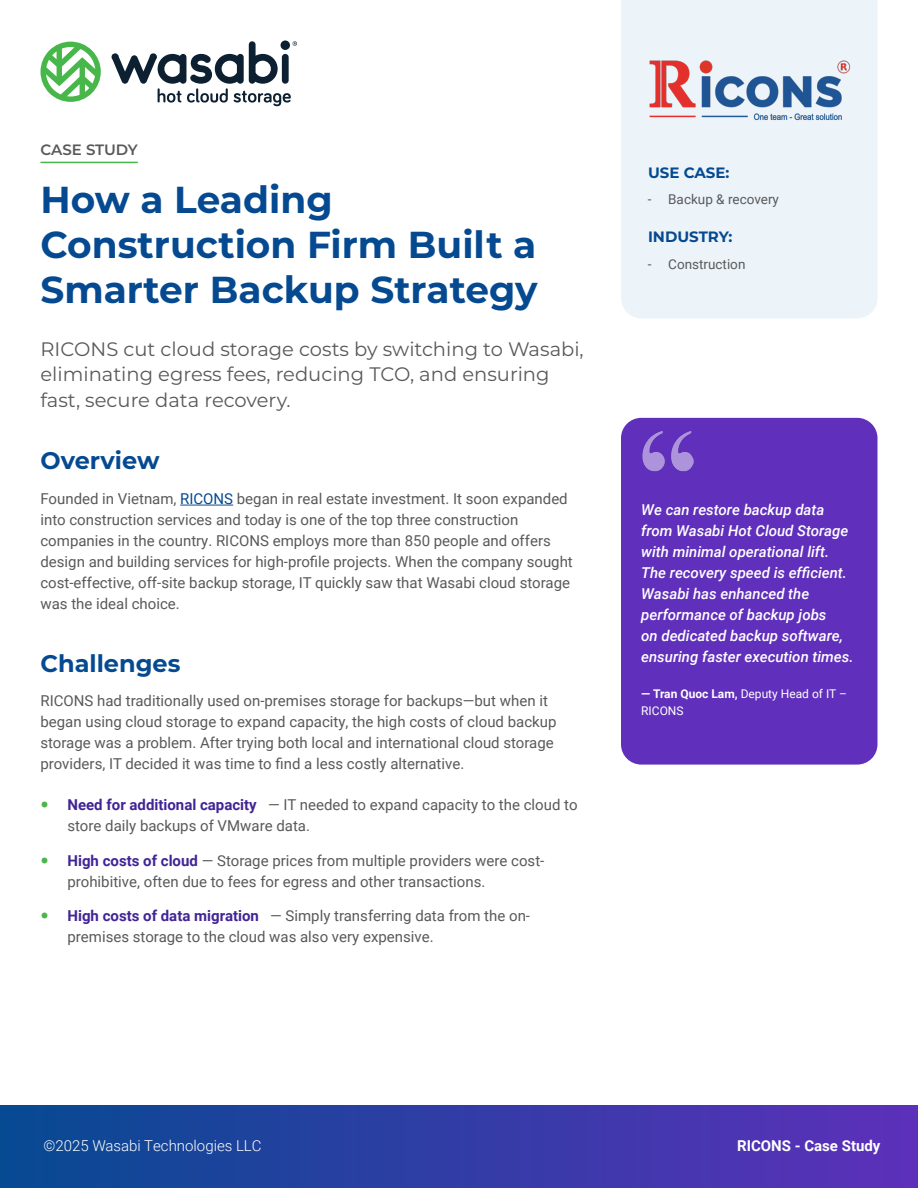
<style>
.page{position:relative;width:918px;height:1188px;background:#fff}
.page>*{position:absolute;margin:0;border:0;box-sizing:border-box;transform-origin:0 0}
.t1{font:700 37.5px/45px "Montserrat";color:#054a91}
.t2{font:700 24px "Montserrat";color:#054a91}
.t3{font:19.5px/25.5px "Montserrat";color:#58595b}
.t4{font:15px/21px "Roboto";color:#58595b}
.t5{font:italic 500 15px/21px "Roboto";color:#fff}
.t6{font:300 15px "Roboto";color:#fff}
.t7{font:700 15px "Montserrat";color:#054a91}
.t8{font:700 15px "Roboto";color:#fff}
.t9{font:600 15px "Montserrat";letter-spacing:-.01em;color:#58595b}
.t10{font:13.5px "Roboto";color:#58595b}
.t11{font:12px/16.5px "Roboto";color:#fff}
.s1{color:#054a91}
.s2{font-weight:700;color:#412496}
.s3{font-weight:700}
</style>
<div class="page">
<div style="left:0;top:1106px;width:918px;height:82px;background:linear-gradient(to right,#064a92,#5d30ba)"></div>
<div style="left:621px;top:0;width:256px;height:318px;background:#edf4f9"></div>
<div style="left:621px;top:418px;width:257px;height:347px;background:#602fbb;border-radius:20px"></div>
<hr style="left:40px;top:162px;width:98px;height:1px;background:#48b749">
<hr style="left:180px;top:505px;width:53px;height:1px;background:#054a91">
<svg style="left:41px;top:42px;width:60px;height:60px"></svg>
<svg style="left:111px;top:41px;width:186px;height:65px"></svg>
<img style="left:642px;top:431px;width:51px;height:41px">
<img style="left:648px;top:51px;width:202px;height:82px">
<p class="t9" style="left:40px;top:139px;width:99px">CASE STUDY</p>
<h1 class="t1" style="left:40px;top:176px;width:499px">How a Leading<br>Construction Firm Built a<br>Smarter Backup Strategy</h1>
<h3 class="t3" style="left:40px;top:336px;width:545px">RICONS cut cloud storage costs by switching to Wasabi, eliminating egress fees, reducing TCO, and ensuring fast, secure data recovery.</h3>
<h2 class="t2" style="left:40px;top:444px;width:121px">Overview</h2>
<p class="t4" style="left:40px;top:488px;width:534px">Founded in Vietnam, <span class="s1">RICONS</span> began in real estate investment. It soon expanded into construction services and today is one of the top three construction companies in the country. RICONS employs more than 850 people and offers design and building services for high-profile projects. When the company sought cost-effective, off-site backup storage, IT quickly saw that Wasabi cloud storage was the ideal choice.</p>
<h2 class="t2" style="left:40px;top:646px;width:141px">Challenges</h2>
<p class="t4" style="left:40px;top:690px;width:518px">RICONS had traditionally used on-premises storage for backups—but when it began using cloud storage to expand capacity, the high costs of cloud backup storage was a problem. After trying both local and international cloud storage providers, IT decided it was time to find a less costly alternative.</p>
<p class="t4" style="left:68px;top:794px;width:512px"><span class="s2">Need for additional capacity</span> — IT needed to expand capacity to the cloud to store daily backups of VMware data.</p>
<p class="t4" style="left:68px;top:849px;width:478px"><span class="s2">High costs of cloud</span> — Storage prices from multiple providers were cost&shy;prohibitive, often due to fees for egress and other transactions.</p>
<p class="t4" style="left:68px;top:905px;width:464px"><span class="s2">High costs of data migration</span> — Simply transferring data from the on&shy;premises storage to the cloud was also very expensive.</p>
<p class="t7" style="left:648px;top:162px;width:83px">USE CASE:</p>
<p class="t10" style="left:648px;top:190px;width:133px">- Backup &amp; recovery</p>
<p class="t7" style="left:648px;top:226px;width:86px">INDUSTRY:</p>
<p class="t10" style="left:648px;top:254px;width:99px">- Construction</p>
<p class="t5" style="left:641px;top:498px;width:214px">We can restore backup data from Wasabi Hot Cloud Storage with minimal operational lift.<br>The recovery speed is efficient.<br>Wasabi has enhanced the performance of backup jobs<br>on dedicated backup software, ensuring faster execution times.</p>
<p class="t11" style="left:641px;top:685px;width:207px"><span class="s3">— Tran Quoc Lam,</span> Deputy Head of IT –<br>RICONS</p>
<p class="t6" style="left:44px;top:1135px;width:220px">©2025 Wasabi Technologies LLC</p>
<p class="t8" style="left:737px;top:1135px;width:145px">RICONS - Case Study</p>
</div>
